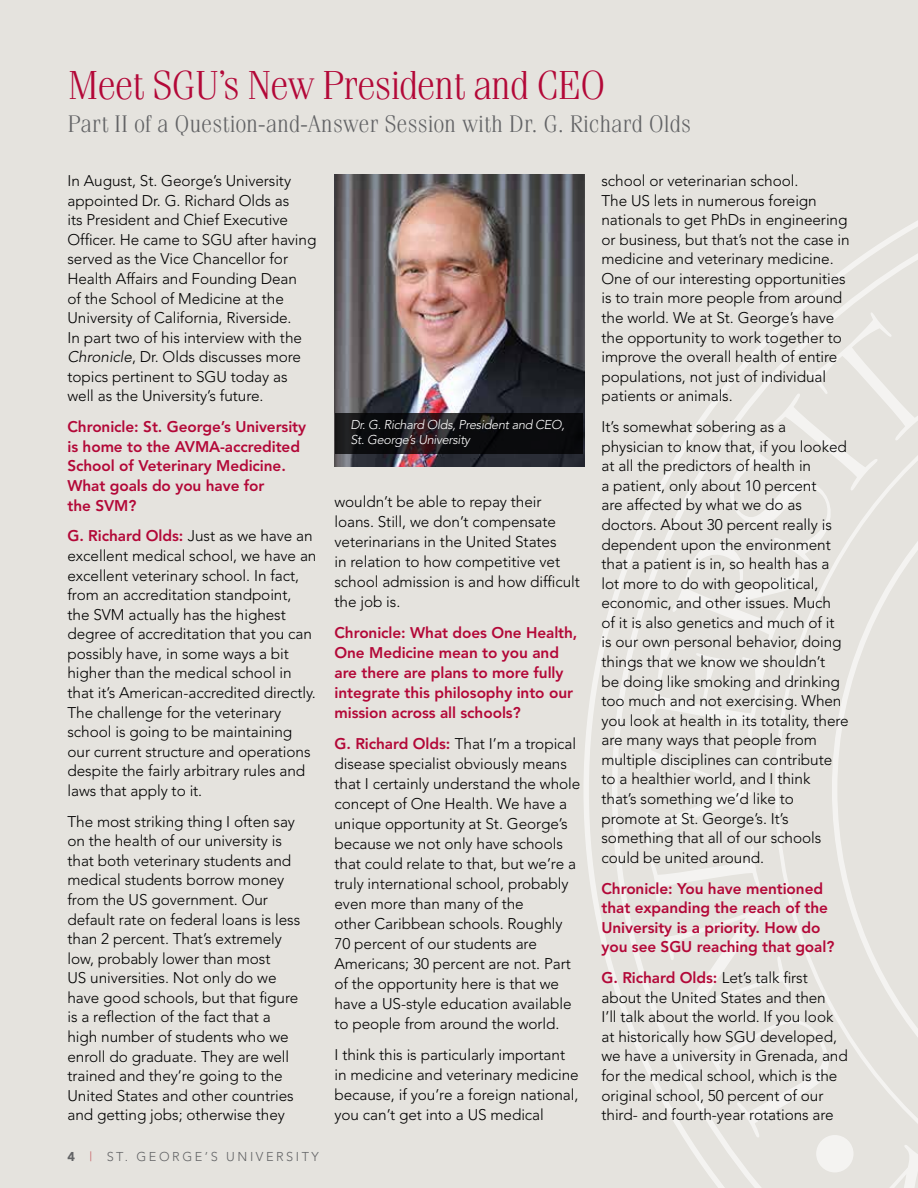
<style>
.page{position:relative;width:918px;height:1188px;background:#e5e3de}
.page>*{position:absolute;margin:0;border:0;box-sizing:border-box;transform-origin:0 0}
.t1{font:300 40.5px "Fenice";letter-spacing:-.04em;color:#b30838}
.t2{font:300 24px "Fenice";letter-spacing:-.01em;color:#636466}
.t3{font:300 15.3px/19.5px "Avenir";letter-spacing:-.005em;color:#000}
.t4{font:800 15.3px/19.5px "Avenir";letter-spacing:-.005em;color:#b30838}
.t5{font:italic 300 12.75px/15px "Avenir";letter-spacing:-.025em;color:#fff}
.t6{font:300 12.75px "Avenir";letter-spacing:.2em;color:#636466}
.s1{font-style:italic}
.s2{font-weight:800;color:#b30838}
.s3{font-weight:900}
.s4{color:#c45258}
</style>
<div class="page">
<svg style="left:583px;top:174px;width:29px;height:806px"></svg>
<svg style="left:612px;top:220px;width:306px;height:968px"></svg>
<svg style="left:646px;top:312px;width:272px;height:826px"></svg>
<svg style="left:775px;top:327px;width:143px;height:861px"></svg>
<svg style="left:832px;top:388px;width:86px;height:800px"></svg>
<img style="left:335px;top:174px;width:249px;height:292px">
<svg style="left:335px;top:413px;width:248px;height:41px;background:#121013"></svg>
<h1 class="t1" style="left:68px;top:62px;width:540px">Meet SGU’s New President and CEO</h1>
<h2 class="t2" style="left:68px;top:109px;width:625px">Part II of a Question-and-Answer Session with Dr. G. Richard Olds</h2>
<p class="t3" style="left:68px;top:171px;width:250px">In August, St. George’s University appointed Dr. G. Richard Olds as<br>its President and Chief Executive Officer. He came to SGU after having served as the Vice Chancellor for Health Affairs and Founding Dean<br>of the School of Medicine at the University of California, Riverside.<br>In part two of his interview with the <span class="s1">Chronicle</span>, Dr. Olds discusses more topics pertinent to SGU today as well as the University’s future.</p>
<p class="t4" style="left:68px;top:417px;width:240px">Chronicle: St. George’s University is home to the AVMA-accredited<br>School of Veterinary Medicine.<br>What goals do you have for<br>the SVM?</p>
<p class="t3" style="left:68px;top:526px;width:250px"><span class="s2">G. Richard Olds:</span> Just as we have an excellent medical school, we have an excellent veterinary school. In fact, from an accreditation standpoint, the SVM actually has the highest degree of accreditation that you can possibly have, in some ways a bit higher than the medical school in that it’s American-accredited directly.<br>The challenge for the veterinary school is going to be maintaining our current structure and operations despite the fairly arbitrary rules and laws that apply to it.</p>
<p class="t3" style="left:68px;top:812px;width:234px">The most striking thing I often say on the health of our university is that both veterinary students and medical students borrow money from the US government. Our default rate on federal loans is less than 2 percent. That’s extremely low, probably lower than most<br>US universities. Not only do we have good schools, but that figure is a reflection of the fact that a high number of students who we enroll do graduate. They are well trained and they’re going to the<br>United States and other countries and getting jobs; otherwise they</p>
<p class="t6" style="left:68px;top:1149px;width:253px"><span class="s3">4</span> <span class="s4">|</span> ST. GEORGE’S UNIVERSITY</p>
<p class="t5" style="left:350px;top:417px;width:216px">Dr. G. Richard Olds, President and CEO,<br>St. George’s University</p>
<p class="t3" style="left:335px;top:492px;width:247px;line-height:20px">wouldn’t be able to repay their loans. Still, we don’t compensate veterinarians in the United States<br>in relation to how competitive vet school admission is and how difficult the job is.</p>
<p class="t4" style="left:335px;top:623px;width:245px;line-height:20px">Chronicle: What does One Health,<br>One Medicine mean to you and are there are plans to more fully integrate this philosophy into our mission across all schools?</p>
<p class="t3" style="left:335px;top:734px;width:247px;line-height:20px"><span class="s2">G. Richard Olds:</span> That I’m a tropical disease specialist obviously means that I certainly understand the whole concept of One Health. We have a unique opportunity at St. George’s because we not only have schools that could relate to that, but we’re a truly international school, probably even more than many of the<br>other Caribbean schools. Roughly 70 percent of our students are Americans; 30 percent are not. Part of the opportunity here is that we have a US-style education available to people from around the world.</p>
<p class="t3" style="left:335px;top:1045px;width:246px;line-height:20px">I think this is particularly important in medicine and veterinary medicine because, if you’re a foreign national, you can’t get into a US medical</p>
<p class="t3" style="left:602px;top:171px;width:250px">school or veterinarian school.<br>The US lets in numerous foreign nationals to get PhDs in engineering or business, but that’s not the case in medicine and veterinary medicine.<br>One of our interesting opportunities is to train more people from around the world. We at St. George’s have the opportunity to work together to improve the overall health of entire populations, not just of individual patients or animals.</p>
<p class="t3" style="left:602px;top:417px;width:249px">It’s somewhat sobering as a physician to know that, if you looked at all the predictors of health in<br>a patient, only about 10 percent<br>are affected by what we do as doctors. About 30 percent really is dependent upon the environment that a patient is in, so health has a lot more to do with geopolitical, economic, and other issues. Much<br>of it is also genetics and much of it<br>is our own personal behavior, doing things that we know we shouldn’t<br>be doing like smoking and drinking too much and not exercising. When you look at health in its totality, there are many ways that people from multiple disciplines can contribute to a healthier world, and I think that’s something we’d like to promote at St. George’s. It’s something that all of our schools could be united around.</p>
<p class="t4" style="left:602px;top:878px;width:234px">Chronicle: You have mentioned that expanding the reach of the<br>University is a priority. How do you see SGU reaching that goal?</p>
<p class="t3" style="left:602px;top:968px;width:248px"><span class="s2">G. Richard Olds:</span> Let’s talk first about the United States and then<br>I’ll talk about the world. If you look at historically how SGU developed, we have a university in Grenada, and for the medical school, which is the original school, 50 percent of our third- and fourth-year rotations are</p>
</div>
